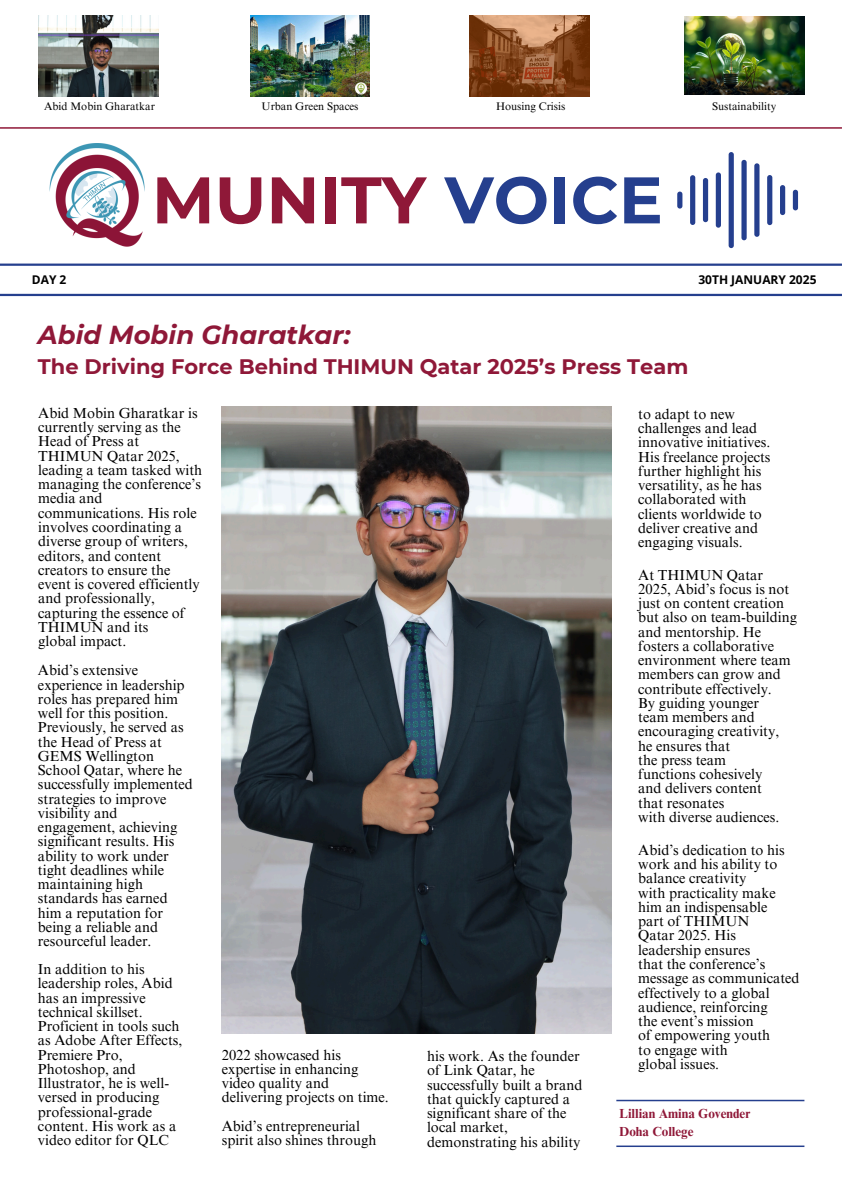
<style>
.page{position:relative;width:842px;height:1191px;background:#fff}
.page>*{position:absolute;margin:0;border:0;box-sizing:border-box;transform-origin:0 0}
.t1{font:700 65.7px "Montserrat";color:#8f1838}
.t2{font:italic 700 26px "Montserrat";color:#8f1838}
.t3{font:700 21px "Montserrat";color:#8f1838}
.t4{font:14.5px/14.2px "Times NRMT Pro";color:#000}
.t5{font:700 13.1px/18px "Times NRMT Pro";color:#8f1838}
.t6{font:700 12px "Open Sans";color:#000}
.t7{font:11px "Times NRMT Pro";color:#000}
.s1{color:#253f8e}
</style>
<div class="page">
<hr style="left:0;top:127px;width:842px;height:2px;background:#8f1838">
<hr style="left:0;top:263px;width:842px;height:3px;background:#253f8e">
<img style="left:49px;top:144px;width:96px;height:103px">
<hr style="left:0;top:294px;width:842px;height:2px;background:#253f8e">
<div style="left:677px;top:191px;width:5px;height:17px;background:#253f8e;border-radius:3px"></div>
<div style="left:690px;top:175px;width:5px;height:50px;background:#253f8e;border-radius:3px"></div>
<div style="left:703px;top:178px;width:5px;height:44px;background:#253f8e;border-radius:3px"></div>
<div style="left:716px;top:172px;width:5px;height:56px;background:#253f8e;border-radius:3px"></div>
<div style="left:729px;top:152px;width:5px;height:96px;background:#253f8e;border-radius:3px"></div>
<div style="left:741px;top:160px;width:6px;height:80px;background:#253f8e;border-radius:3px"></div>
<div style="left:754px;top:163px;width:5px;height:74px;background:#253f8e;border-radius:3px"></div>
<div style="left:767px;top:175px;width:5px;height:50px;background:#253f8e;border-radius:3px"></div>
<div style="left:780px;top:185px;width:5px;height:30px;background:#253f8e;border-radius:3px"></div>
<div style="left:793px;top:190px;width:5px;height:20px;background:#253f8e;border-radius:3px"></div>
<hr style="left:616px;top:1099px;width:188px;height:2px;background:#253f8e">
<hr style="left:616px;top:1145px;width:188px;height:1px;background:#253f8e">
<img style="left:222px;top:406px;width:389px;height:627px">
<img style="left:38px;top:15px;width:120px;height:81px">
<img style="left:250px;top:15px;width:120px;height:81px">
<img style="left:469px;top:15px;width:120px;height:81px">
<img style="left:684px;top:17px;width:120px;height:77px">
<p class="t7" style="left:496px;top:102px;width:71px">Housing Crisis</p>
<p class="t7" style="left:44px;top:103px;width:112px">Abid Mobin Gharatkar</p>
<p class="t7" style="left:262px;top:102px;width:98px">Urban Green Spaces</p>
<p class="t7" style="left:712px;top:103px;width:66px">Sustainability</p>
<p class="t1" style="left:152px;top:160px;width:512px">MUNITY <span class="s1">VOICE</span></p>
<p class="t6" style="left:32px;top:271px;width:36px">DAY 2</p>
<p class="t6" style="left:698px;top:271px;width:120px">30TH JANUARY 2025</p>
<p class="t2" style="left:38px;top:318px;width:314px">Abid Mobin Gharatkar:</p>
<p class="t3" style="left:38px;top:353px;width:652px">The Driving Force Behind THIMUN Qatar 2025’s Press Team</p>
<p class="t4" style="left:38px;top:407px;width:165px">Abid Mobin Gharatkar is currently serving as the<br>Head of Press at<br>THIMUN Qatar 2025, leading a team tasked with managing the conference’s media and communications. His role involves coordinating a diverse group of writers, editors, and content creators to ensure the event is covered efficiently and professionally, capturing the essence of<br>THIMUN and its<br>global impact.</p>
<p class="t4" style="left:38px;top:665px;width:156px">Abid’s extensive experience in leadership roles has prepared him well for this position.<br>Previously, he served as the Head of Press at<br>GEMS Wellington<br>School Qatar, where he successfully implemented strategies to improve visibility and engagement, achieving significant results. His ability to work under tight deadlines while maintaining high standards has earned him a reputation for being a reliable and resourceful leader.</p>
<h5 class="t4" style="left:38px;top:963px;width:146px">In addition to his leadership roles, Abid has an impressive technical skillset.<br>Proficient in tools such as Adobe After Effects,<br>Premiere Pro,<br>Photoshop, and<br>Illustrator, he is well&shy;versed in producing professional-grade content. His work as a video editor for QLC</h5>
<h2 class="t4" style="left:222px;top:1049px;width:169px">2022 showcased his expertise in enhancing video quality and delivering projects on time.</h2>
<h4 class="t4" style="left:222px;top:1120px;width:156px">Abid’s entrepreneurial spirit also shines through</h4>
<h4 class="t4" style="left:427px;top:1050px;width:157px">his work. As the founder of Link Qatar, he successfully built a brand that quickly captured a significant share of the local market, demonstrating his ability</h4>
<p class="t4" style="left:638px;top:408px;width:134px">to adapt to new challenges and lead innovative initiatives.<br>His freelance projects further highlight his versatility, as he has collaborated with clients worldwide to deliver creative and engaging visuals.</p>
<h1 class="t4" style="left:638px;top:569px;width:160px">At THIMUN Qatar<br>2025, Abid’s focus is not just on content creation but also on team-building and mentorship. He fosters a collaborative environment where team members can grow and contribute effectively.<br>By guiding younger<br>team members and encouraging creativity, he ensures that<br>the press team<br>functions cohesively<br>and delivers content</h1>
<p class="t4" style="left:638px;top:797px;width:143px">that resonates<br>with diverse audiences.</p>
<p class="t4" style="left:638px;top:844px;width:163px">Abid’s dedication to his work and his ability to balance creativity<br>with practicality make him an indispensable<br>part of THIMUN<br>Qatar 2025. His leadership ensures<br>that the conference’s message as communicated effectively to a global audience, reinforcing<br>the event’s mission<br>of empowering youth<br>to engage with</p>
<p class="t4" style="left:638px;top:1058px;width:82px">global issues.</p>
<h5 class="t5" style="left:619px;top:1105px;width:133px">Lillian Amina Govender<br>Doha College</h5>
</div>
